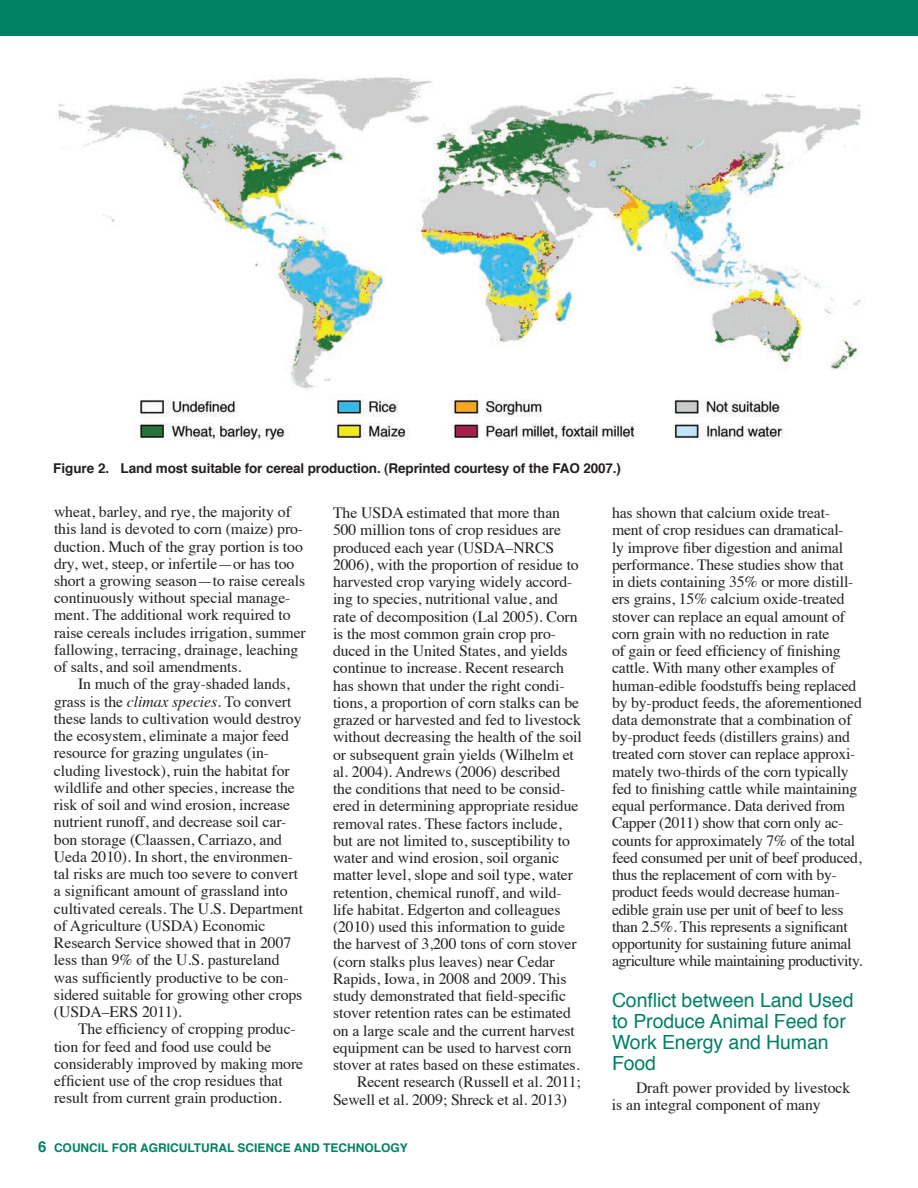
<style>
.page{position:relative;width:918px;height:1188px;background:#fff}
.page>*{position:absolute;margin:0;border:0;box-sizing:border-box;transform-origin:0 0}
.Inside_Level_2_Headi{font:19.5px/21px "Helvetica";letter-spacing:-.005em;color:#008164}
.Body{font:15.75px/17.2px "Times";letter-spacing:-.005em;color:#231f20}
.Table_head{font:700 13.5px "Helvetica";letter-spacing:-.01em;color:#231f20}
.t1{font:700 12px "Helvetica";color:#008164}
.s1{font-style:italic}
.s2{font-size:15px}
</style>
<div class="page">
<div style="left:0;top:0;width:918px;height:36px;background:#008164"></div>
<img style="left:58px;top:76px;width:803px;height:364px">
<p class="Table_head" style="left:53px;top:457px;width:569px">Figure 2. Land most suitable for cereal production. (Reprinted courtesy of the FAO 2007.)</p>
<p class="Body" style="left:54px;top:502px;width:253px">wheat, barley, and rye, the majority of this land is devoted to corn (maize) pro&shy;duction. Much of the gray portion is too dry, wet, steep, or infertile—or has too short a growing season—to raise cereals continuously without special manage&shy;ment. The additional work required to raise cereals includes irrigation, summer fallowing, terracing, drainage, leaching of salts, and soil amendments.</p>
<p class="Body" style="left:54px;top:674px;width:251px;text-indent:24px">In much of the gray-shaded lands, grass is the <span class="s1">climax species</span>. To convert these lands to cultivation would destroy the ecosystem, eliminate a major feed resource for grazing ungulates (in&shy;cluding livestock), ruin the habitat for wildlife and other species, increase the risk of soil and wind erosion, increase nutrient runoff, and decrease soil car&shy;bon storage (Claassen, Carriazo, and Ueda 2010). In short, the environmen&shy;tal risks are much too severe to convert a significant amount of grassland into cultivated cereals. The U.S. Department of Agriculture (USDA) Economic Research Service showed that in 2007 less than 9% of the U.S. pastureland was sufficiently productive to be con&shy;sidered suitable for growing other crops (USDA–ERS 2011).</p>
<p class="Body" style="left:54px;top:1019px;width:251px;text-indent:24px">The efficiency of cropping produc&shy;tion for feed and food use could be considerably improved by making more efficient use of the crop residues that result from current grain production.</p>
<p class="Body" style="left:333px;top:503px;width:250px">The USDA estimated that more than 500 million tons of crop residues are produced each year (USDA–NRCS 2006), with the proportion of residue to harvested crop varying widely accord&shy;ing to species, nutritional value, and rate of decomposition (Lal 2005). Corn is the most common grain crop pro&shy;duced in the United States, and yields continue to increase. Recent research has shown that under the right condi&shy;tions, a proportion of corn stalks can be grazed or harvested and fed to livestock without decreasing the health of the soil or subsequent grain yields (Wilhelm et al. 2004). Andrews (2006) described the conditions that need to be consid&shy;ered in determining appropriate residue removal rates. These factors include, but are not limited to, susceptibility to water and wind erosion, soil organic matter level, slope and soil type, water retention, chemical runoff, and wild&shy;life habitat. Edgerton and colleagues (2010) used this information to guide the harvest of 3,200 tons of corn stover (corn stalks plus leaves) near Cedar Rapids, Iowa, in 2008 and 2009. This study demonstrated that field-specific stover retention rates can be estimated on a large scale and the current harvest equipment can be used to harvest corn stover at rates based on these estimates.</p>
<p class="Body" style="left:333px;top:1072px;width:249px;text-indent:24px">Recent research (Russell et al. 2011;<br>Sewell et al. 2009; Shreck et al. 2013)</p>
<p class="t1" style="left:38px;top:1138px;width:371px"><span class="s2">6</span> COUNCIL FOR AGRICULTURAL SCIENCE AND TECHNOLOGY</p>
<p class="Body" style="left:612px;top:503px;width:252px">has shown that calcium oxide treat&shy;ment of crop residues can dramatical-<br>ly improve fiber digestion and animal performance. These studies show that<br>in diets containing 35% or more distill&shy;ers grains, 15% calcium oxide-treated stover can replace an equal amount of corn grain with no reduction in rate<br>of gain or feed efficiency of finishing cattle. With many other examples of human-edible foodstuffs being replaced by by-product feeds, the aforementioned data demonstrate that a combination of by-product feeds (distillers grains) and treated corn stover can replace approxi&shy;mately two-thirds of the corn typically fed to finishing cattle while maintaining equal performance. Data derived from Capper (2011) show that corn only ac&shy;counts for approximately 7% of the total feed consumed per unit of beef produced, thus the replacement of corn with by&shy;product feeds would decrease human&shy;edible grain use per unit of beef to less than 2.5%. This represents a significant opportunity for sustaining future animal agriculture while maintaining productivity.</p>
<p class="Inside_Level_2_Headi" style="left:612px;top:990px;width:243px">Conflict between Land Used to Produce Animal Feed for<br>Work Energy and Human<br>Food</p>
<p class="Body" style="left:612px;top:1078px;width:240px;text-indent:24px">Draft power provided by livestock is an integral component of many</p>
</div>
